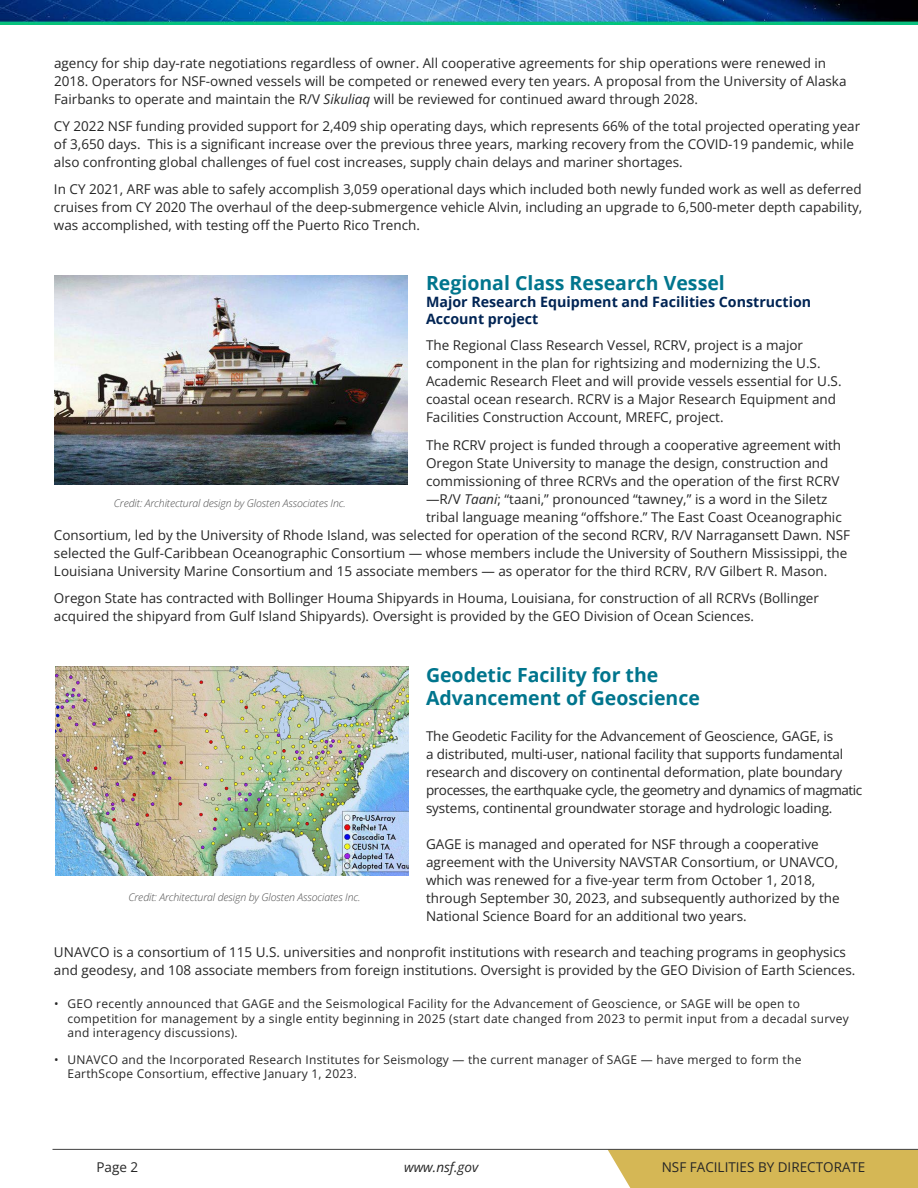
<style>
.page{position:relative;width:918px;height:1188px;background:#fff}
.page>*{position:absolute;margin:0;border:0;box-sizing:border-box;transform-origin:0 0}
.t1{font:700 19.5px/23.4px "Open Sans";color:#00758d}
.t2{font:700 14.25px/17.1px "Open Sans";color:#002454}
.t3{font:13.5px/18px "Open Sans";color:#262626}
.t4{font:italic 13.5px "Open Sans";color:#262626}
.t5{font:12px/15px "Open Sans";letter-spacing:.02em;color:#262626}
.t6{font:italic 300 10.5px "Open Sans";letter-spacing:-.015em;color:#4d4d4d}
.s1{font-style:italic}
</style>
<div class="page">
<div style="left:608px;top:1150px;width:310px;height:38px;background:#d5b755"></div>
<img style="left:0;top:0;width:918px;height:24px">
<hr style="left:52px;top:1149px;width:866px;height:1px;background:#404040">
<img style="left:55px;top:275px;width:352px;height:209px">
<img style="left:56px;top:667px;width:352px;height:209px">
<p class="t3" style="left:54px;top:54px;width:794px">agency for ship day-rate negotiations regardless of owner. All cooperative agreements for ship operations were renewed in<br>2018. Operators for NSF-owned vessels will be competed or renewed every ten years. A proposal from the University of Alaska<br>Fairbanks to operate and maintain the R/V <span class="s1">Sikuliaq</span> will be reviewed for continued award through 2028.</p>
<p class="t3" style="left:54px;top:117px;width:808px">CY 2022 NSF funding provided support for 2,409 ship operating days, which represents 66% of the total projected operating year</p>
<p class="t3" style="left:54px;top:135px;width:802px">of 3,650 days. This is a significant increase over the previous three years, marking recovery from the COVID-19 pandemic, while</p>
<p class="t3" style="left:54px;top:153px;width:630px">also confronting global challenges of fuel cost increases, supply chain delays and mariner shortages.</p>
<p class="t3" style="left:54px;top:180px;width:810px">In CY 2021, ARF was able to safely accomplish 3,059 operational days which included both newly funded work as well as deferred cruises from CY 2020 The overhaul of the deep-submergence vehicle Alvin, including an upgrade to 6,500-meter depth capability,</p>
<p class="t3" style="left:54px;top:216px;width:368px">was accomplished, with testing off the Puerto Rico Trench.</p>
<h3 class="t1" style="left:426px;top:271px;width:300px">Regional Class Research Vessel</h3>
<h5 class="t2" style="left:426px;top:293px;width:387px">Major Research Equipment and Facilities Construction<br>Account project</h5>
<p class="t3" style="left:426px;top:336px;width:417px">The Regional Class Research Vessel, RCRV, project is a major component in the plan for rightsizing and modernizing the U.S.<br>Academic Research Fleet and will provide vessels essential for U.S. coastal ocean research. RCRV is a Major Research Equipment and Facilities Construction Account, MREFC, project.</p>
<p class="t3" style="left:426px;top:436px;width:417px">The RCRV project is funded through a cooperative agreement with<br>Oregon State University to manage the design, construction and</p>
<p class="t3" style="left:426px;top:472px;width:415px">commissioning of three RCRVs and the operation of the first RCRV</p>
<p class="t3" style="left:426px;top:490px;width:403px">—R/V <span class="s1">Taani</span>; “taani,” pronounced “tawney,” is a word in the Siletz</p>
<p class="t3" style="left:426px;top:508px;width:417px">tribal language meaning “offshore.” The East Coast Oceanographic</p>
<p class="t3" style="left:54px;top:526px;width:798px">Consortium, led by the University of Rhode Island, was selected for operation of the second RCRV, R/V Narragansett Dawn. NSF selected the Gulf-Caribbean Oceanographic Consortium — whose members include the University of Southern Mississippi, the<br>Louisiana University Marine Consortium and 15 associate members — as operator for the third RCRV, R/V Gilbert R. Mason.</p>
<p class="t3" style="left:54px;top:589px;width:767px">Oregon State has contracted with Bollinger Houma Shipyards in Houma, Louisiana, for construction of all RCRVs (Bollinger acquired the shipyard from Gulf Island Shipyards). Oversight is provided by the GEO Division of Ocean Sciences.</p>
<p class="t6" style="left:114px;top:496px;width:234px">Credit: Architectural design by Glosten Associates Inc.</p>
<h3 class="t1" style="left:426px;top:662px;width:275px">Geodetic Facility for the<br>Advancement of Geoscience</h3>
<p class="t3" style="left:426px;top:727px;width:438px">The Geodetic Facility for the Advancement of Geoscience, GAGE, is<br>a distributed, multi-user, national facility that supports fundamental research and discovery on continental deformation, plate boundary processes, the earthquake cycle, the geometry and dynamics of magmatic systems, continental groundwater storage and hydrologic loading.</p>
<p class="t3" style="left:426px;top:835px;width:414px">GAGE is managed and operated for NSF through a cooperative agreement with the University NAVSTAR Consortium, or UNAVCO,</p>
<p class="t3" style="left:426px;top:871px;width:391px">which was renewed for a five-year term from October 1, 2018,</p>
<p class="t3" style="left:426px;top:889px;width:415px">through September 30, 2023, and subsequently authorized by the<br>National Science Board for an additional two years.</p>
<p class="t3" style="left:54px;top:943px;width:793px">UNAVCO is a consortium of 115 U.S. universities and nonprofit institutions with research and teaching programs in geophysics</p>
<p class="t3" style="left:54px;top:961px;width:803px">and geodesy, and 108 associate members from foreign institutions. Oversight is provided by the GEO Division of Earth Sciences.</p>
<p class="t5" style="left:68px;top:996px;width:783px;text-indent:-14px">• GEO recently announced that GAGE and the Seismological Facility for the Advancement of Geoscience, or SAGE will be open to competition for management by a single entity beginning in 2025 (start date changed from 2023 to permit input from a decadal survey</p>
<p class="t5" style="left:68px;top:1024px;width:172px">and interagency discussions).</p>
<p class="t5" style="left:54px;top:1051px;width:749px">• UNAVCO and the Incorporated Research Institutes for Seismology — the current manager of SAGE — have merged to form the</p>
<p class="t5" style="left:68px;top:1066px;width:291px">EarthScope Consortium, effective January 1, 2023.</p>
<p class="t6" style="left:128px;top:890px;width:234px">Credit: Architectural design by Glosten Associates Inc.</p>
<p class="t3" style="left:97px;top:1158px;width:43px">Page 2</p>
<p class="t4" style="left:404px;top:1158px;width:76px">www.nsf.gov</p>
<p class="t3" style="left:662px;top:1158px;width:205px">NSF FACILITIES BY DIRECTORATE</p>
</div>
